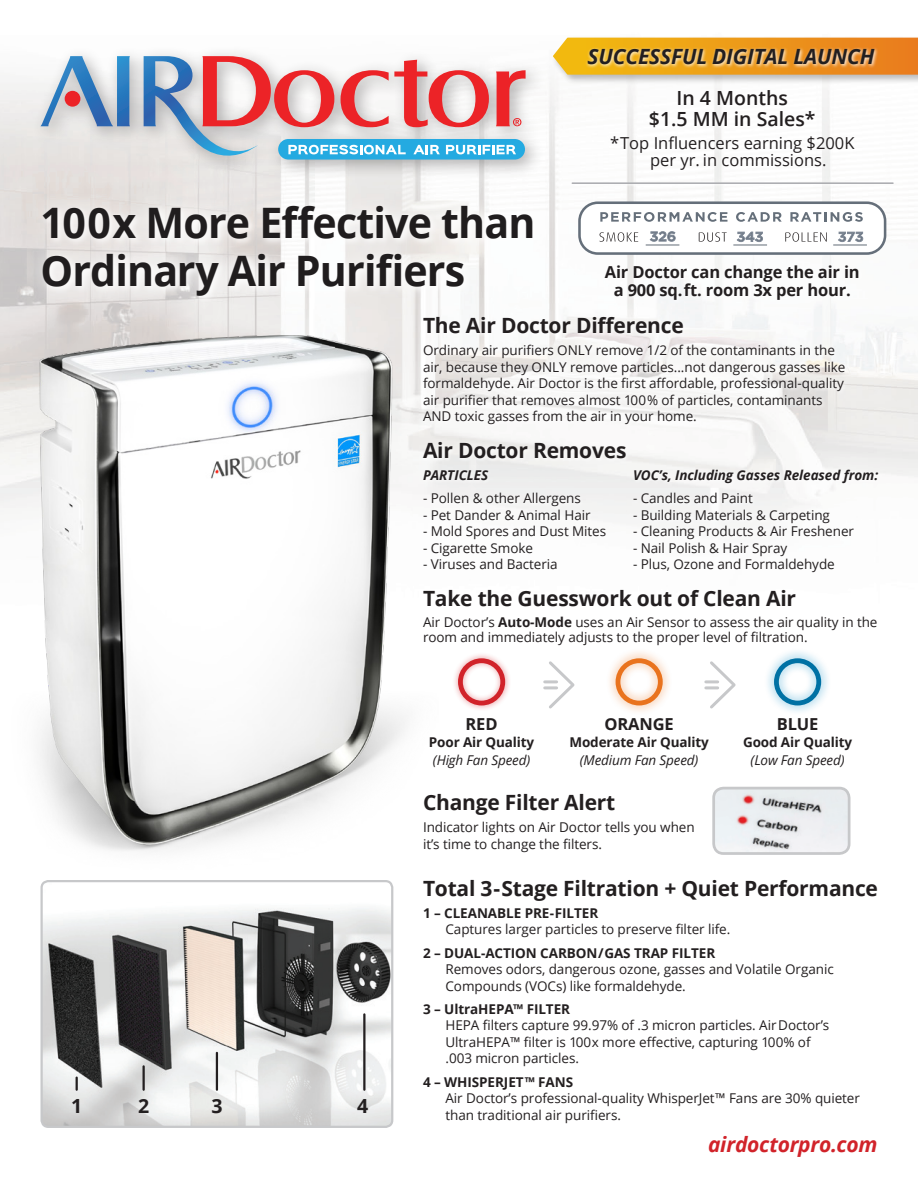
<style>
.page{position:relative;width:918px;height:1188px;background:#fff}
.page>*{position:absolute;margin:0;border:0;box-sizing:border-box;transform-origin:0 0}
.t1{font:700 42px "Open Sans";letter-spacing:-.02em;color:#201d1e}
.t2{font:700 21px "Open Sans";letter-spacing:-.01em;color:#231f20}
.t3{font:italic 700 21px "Open Sans";letter-spacing:-.01em;color:#231f20}
.t4{font:italic 700 21px "Open Sans";letter-spacing:-.015em;color:#d1232a}
.t5{font:600 19.5px "Open Sans";color:#231f20}
.t6{font:700 19.5px "Open Sans";color:#231f20}
.t7{font:700 16.5px/18px "Open Sans";letter-spacing:-.01em;color:#231f20;text-align:center}
.t8{font:16.5px/16.5px "Open Sans";color:#231f20}
.t9{font:13.5px/16.5px "Open Sans";letter-spacing:-.005em;color:#231f20}
.t10{font:700 13.5px "Open Sans";letter-spacing:-.01em;color:#231f20}
.t11{font:italic 13.5px "Open Sans";letter-spacing:-.01em;color:#231f20}
.t12{font:italic 700 13.5px "Open Sans";letter-spacing:-.005em;color:#231f20}
.s1{font-weight:700}
</style>
<div class="page">
<img style="left:0;top:82px;width:918px;height:1043px">
<div style="left:603px;top:263px;width:260px;height:41px;background:#fff"></div>
<div style="left:552px;top:36px;width:366px;height:49px;background:#231f20;opacity:.3"></div>
<svg style="left:553px;top:38px;width:365px;height:37px;background:#ec9d22"></svg>
<div style="left:585px;top:47px;width:294px;height:22px;background:#fff;opacity:.9"></div>
<div style="left:571px;top:181px;width:326px;height:6px;background:#fff"></div>
<hr style="left:572px;top:182px;width:321px;height:2px;background:#a8a9ad">
<div style="left:609px;top:88px;width:250px;height:86px;background:#fff"></div>
<div style="left:580px;top:203px;width:305px;height:51px;background:#fff;border-radius:18px"></div>
<div style="left:578px;top:201px;width:308px;height:54px;border:3px solid #656f7a;border-radius:18px"></div>
<svg style="left:600px;top:212px;width:127px;height:10px"></svg>
<svg style="left:736px;top:212px;width:46px;height:10px"></svg>
<svg style="left:790px;top:212px;width:73px;height:10px"></svg>
<svg style="left:599px;top:232px;width:39px;height:10px"></svg>
<svg style="left:650px;top:231px;width:26px;height:11px"></svg>
<svg style="left:699px;top:232px;width:28px;height:10px"></svg>
<svg style="left:737px;top:232px;width:26px;height:10px"></svg>
<svg style="left:785px;top:232px;width:42px;height:10px"></svg>
<svg style="left:838px;top:232px;width:25px;height:10px"></svg>
<hr style="left:733px;top:244px;width:34px;height:2px;background:#656f7a">
<hr style="left:833px;top:244px;width:34px;height:2px;background:#656f7a">
<hr style="left:646px;top:244px;width:33px;height:2px;background:#656f7a">
<img style="left:0;top:319px;width:438px;height:571px">
<div style="left:421px;top:878px;width:461px;height:249px;background:#fff"></div>
<div style="left:422px;top:792px;width:276px;height:64px;background:#fff"></div>
<div style="left:764px;top:648px;width:67px;height:67px;background:#0b8cc6;opacity:.6"></div>
<div style="left:774px;top:658px;width:47px;height:47px;border:5px solid #0071a4;border-radius:50%"></div>
<div style="left:451px;top:652px;width:60px;height:60px;background:#d1232a;opacity:.5"></div>
<div style="left:458px;top:658px;width:47px;height:47px;border:5px solid #d1232a;border-radius:50%"></div>
<div style="left:606px;top:648px;width:67px;height:67px;background:#e9731e;opacity:.6"></div>
<div style="left:616px;top:658px;width:47px;height:47px;border:5px solid #e9731e;border-radius:50%"></div>
<svg style="left:706px;top:659px;width:32px;height:52px"></svg>
<svg style="left:545px;top:659px;width:32px;height:52px"></svg>
<div style="left:421px;top:315px;width:461px;height:335px;background:#fff"></div>
<img style="left:43px;top:881px;width:349px;height:244px">
<div style="left:40px;top:880px;width:353px;height:248px;border:2px solid #c7c8ca;border-radius:7px"></div>
<svg style="left:76px;top:1078px;width:2px;height:12px"></svg>
<hr style="left:143px;top:1066px;width:2px;height:24px;background:#231f20">
<hr style="left:216px;top:1053px;width:2px;height:37px;background:#231f20">
<hr style="left:363px;top:1014px;width:3px;height:76px;background:#231f20">
<img style="left:714px;top:788px;width:135px;height:66px">
<div style="left:712px;top:787px;width:138px;height:68px;border:3px solid #c7c8ca;border-radius:10px"></div>
<div style="left:32px;top:46px;width:513px;height:134px;background:#231f20;opacity:.35"></div>
<svg style="left:40px;top:56px;width:90px;height:70px"></svg>
<div style="left:65px;top:91px;width:15px;height:16px;background:#ec2327;border-radius:50%"></div>
<svg style="left:144px;top:56px;width:382px;height:125px"></svg>
<div style="left:25px;top:187px;width:526px;height:127px;background:#fff;opacity:.98"></div>
<p class="t1" style="left:40px;top:193px;width:497px">100x More Effective than</p>
<p class="t1" style="left:40px;top:241px;width:426px">Ordinary Air Purifiers</p>
<p class="t3" style="left:588px;top:42px;width:288px">SUCCESSFUL DIGITAL LAUNCH</p>
<p class="t5" style="left:677px;top:85px;width:113px">In 4 Months</p>
<p class="t5" style="left:649px;top:106px;width:168px">$1.5 MM in Sales*</p>
<p class="t8" style="left:650px;top:135px;width:206px;text-indent:-40px">*Top Influencers earning $200K per yr. in commissions.</p>
<p class="t7" style="left:605px;top:263px;width:256px">Air Doctor can change the air in a 900 sq. ft. room 3x per hour.</p>
<p class="t2" style="left:423px;top:311px;width:262px">The Air Doctor Difference</p>
<p class="t9" style="left:423px;top:342px;width:424px">Ordinary air purifiers ONLY remove 1/2 of the contaminants in the air, because they ONLY remove particles...not dangerous gasses like formaldehyde. Air Doctor is the first affordable, professional-quality air purifier that removes almost 100% of particles, contaminants AND toxic gasses from the air in your home.</p>
<p class="t2" style="left:423px;top:436px;width:205px">Air Doctor Removes</p>
<p class="t12" style="left:423px;top:466px;width:67px">PARTICLES</p>
<p class="t12" style="left:633px;top:466px;width:247px">VOC’s, Including Gasses Released from:</p>
<p class="t9" style="left:423px;top:490px;width:159px">- Pollen &amp; other Allergens</p>
<p class="t9" style="left:633px;top:490px;width:121px">- Candles and Paint</p>
<p class="t9" style="left:423px;top:506px;width:169px">- Pet Dander &amp; Animal Hair</p>
<p class="t9" style="left:633px;top:506px;width:198px">- Building Materials &amp; Carpeting</p>
<p class="t9" style="left:423px;top:523px;width:185px">- Mold Spores and Dust Mites</p>
<p class="t9" style="left:633px;top:523px;width:223px">- Cleaning Products &amp; Air Freshener</p>
<p class="t9" style="left:423px;top:539px;width:112px">- Cigarette Smoke</p>
<p class="t9" style="left:633px;top:539px;width:156px">- Nail Polish &amp; Hair Spray</p>
<p class="t9" style="left:423px;top:556px;width:136px">- Viruses and Bacteria</p>
<p class="t9" style="left:633px;top:556px;width:203px">- Plus, Ozone and Formaldehyde</p>
<p class="t2" style="left:423px;top:584px;width:375px">Take the Guesswork out of Clean Air</p>
<p class="t9" style="left:423px;top:614px;width:456px;line-height:15px">Air Doctor’s <span class="s1">Auto-Mode</span> uses an Air Sensor to assess the air quality in the room and immediately adjusts to the proper level of filtration.</p>
<p class="t6" style="left:71px;top:1092px;width:13px">1</p>
<p class="t6" style="left:138px;top:1092px;width:13px">2</p>
<p class="t6" style="left:211px;top:1092px;width:13px">3</p>
<p class="t6" style="left:357px;top:1092px;width:13px">4</p>
<p class="t7" style="left:466px;top:715px;width:34px">RED</p>
<p class="t10" style="left:429px;top:733px;width:107px">Poor Air Quality</p>
<p class="t11" style="left:433px;top:751px;width:99px">(High Fan Speed)</p>
<p class="t7" style="left:605px;top:715px;width:71px">ORANGE</p>
<p class="t10" style="left:570px;top:733px;width:141px">Moderate Air Quality</p>
<p class="t11" style="left:580px;top:751px;width:120px">(Medium Fan Speed)</p>
<p class="t2" style="left:423px;top:788px;width:194px">Change Filter Alert</p>
<p class="t9" style="left:423px;top:819px;width:273px">Indicator lights on Air Doctor tells you when it’s time to change the filters.</p>
<p class="t7" style="left:777px;top:715px;width:43px">BLUE</p>
<p class="t10" style="left:743px;top:733px;width:111px">Good Air Quality</p>
<p class="t11" style="left:751px;top:751px;width:95px">(Low Fan Speed)</p>
<p class="t2" style="left:423px;top:874px;width:457px">Total 3-Stage Filtration + Quiet Performance</p>
<p class="t9" style="left:446px;top:904px;width:286px;text-indent:-23px"><span class="s1">1 – CLEANABLE PRE-FILTER<br></span>Captures larger particles to preserve filter life.</p>
<p class="t9" style="left:446px;top:944px;width:390px;text-indent:-23px"><span class="s1">2 – DUAL-ACTION CARBON/GAS TRAP FILTER<br></span>Removes odors, dangerous ozone, gasses and Volatile Organic<br>Compounds (VOCs) like formaldehyde.</p>
<p class="t9" style="left:446px;top:1000px;width:385px;text-indent:-23px"><span class="s1">3 – UltraHEPA™ FILTER<br></span>HEPA filters capture 99.97% of .3 micron particles. Air Doctor’s UltraHEPA™ filter is 100x more effective, capturing 100% of .003 micron particles.</p>
<p class="t9" style="left:446px;top:1073px;width:416px;text-indent:-23px"><span class="s1">4 – WHISPERJET™ FANS<br></span>Air Doctor’s professional-quality WhisperJet™ Fans are 30% quieter than traditional air purifiers.</p>
<p class="t4" style="left:708px;top:1130px;width:171px">airdoctorpro.com</p>
</div>
